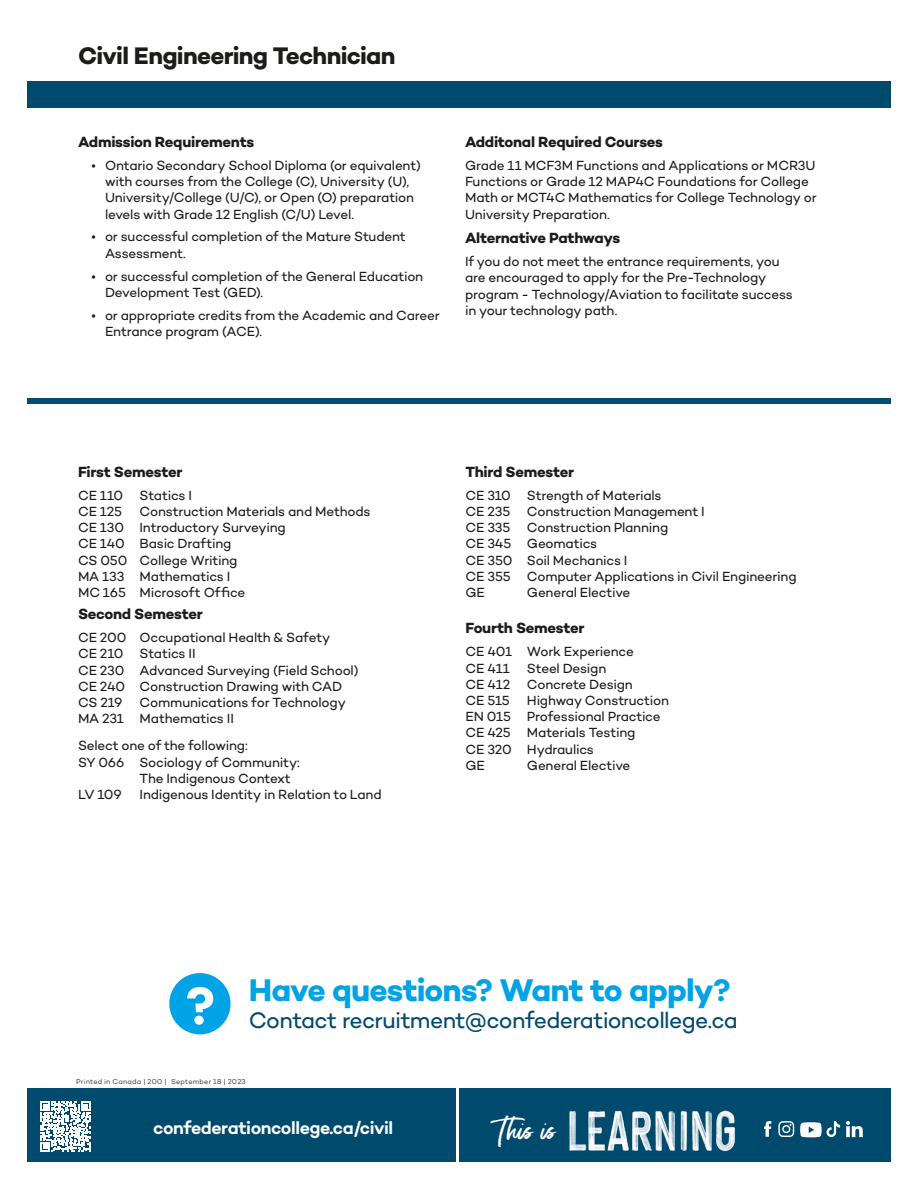
<style>
.page{position:relative;width:918px;height:1188px;background:#fff}
.page>*{position:absolute;margin:0;border:0;box-sizing:border-box;transform-origin:0 0}
.t1{font:700 31.8px "Campton";letter-spacing:-.03em;color:#00a3e6}
.t2{font:30.3px "Moonstone";color:#fff}
.t3{font:700 24.3px "Campton";letter-spacing:-.03em;color:#1c1c1a}
.t4{font:22.8px "Campton";letter-spacing:-.03em;color:#004a6e}
.t5{font:600 18px "Campton";letter-spacing:-.025em;color:#fff}
.t6{font:700 15px "Campton";letter-spacing:-.02em;color:#1c1c1a}
.t7{font:13.5px/16.2px "Campton";letter-spacing:-.015em;color:#1c1c1a}
.t8{font:300 7.2px "Campton";letter-spacing:.03em;color:#1c1c1a}
</style>
<div class="page">
<div style="left:170px;top:974px;width:59px;height:59px;background:#00a3e6;border-radius:50%"></div>
<div style="left:169px;top:973px;width:62px;height:61px;border:2px solid #00a3e6;border-radius:50%"></div>
<svg style="left:187px;top:987px;width:26px;height:38px"></svg>
<div style="left:27px;top:81px;width:864px;height:27px;background:#004a6e"></div>
<div style="left:27px;top:399px;width:864px;height:5px;background:#004e71"></div>
<div style="left:27px;top:1089px;width:864px;height:73px;background:#004a6e"></div>
<hr style="left:456px;top:1087px;width:3px;height:79px;background:#fff">
<svg style="left:41px;top:1102px;width:49px;height:49px"></svg>
<svg style="left:764px;top:1121px;width:7px;height:16px"></svg>
<svg style="left:846px;top:1121px;width:17px;height:16px"></svg>
<svg style="left:778px;top:1121px;width:16px;height:16px"></svg>
<svg style="left:800px;top:1121px;width:40px;height:16px"></svg>
<h3 class="t3" style="left:78px;top:40px;width:319px">Civil Engineering Technician</h3>
<p class="t6" style="left:78px;top:132px;width:178px">Admission Requirements</p>
<p class="t7" style="left:105px;top:157px;width:317px;text-indent:-14px">• Ontario Secondary School Diploma (or equivalent) with courses from the College (C), University (U), University/College (U/C), or Open (O) preparation levels with Grade 12 English (C/U) Level.</p>
<p class="t7" style="left:105px;top:229px;width:302px;text-indent:-14px">• or successful completion of the Mature Student<br>Assessment.</p>
<p class="t7" style="left:105px;top:268px;width:320px;text-indent:-14px">• or successful completion of the General Education<br>Development Test (GED).</p>
<p class="t7" style="left:105px;top:307px;width:336px;text-indent:-14px">• or appropriate credits from the Academic and Career<br>Entrance program (ACE).</p>
<p class="t6" style="left:465px;top:132px;width:200px">Additonal Required Courses</p>
<p class="t7" style="left:465px;top:157px;width:353px">Grade 11 MCF3M Functions and Applications or MCR3U Functions or Grade 12 MAP4C Foundations for College Math or MCT4C Mathematics for College Technology or University Preparation.</p>
<p class="t6" style="left:465px;top:229px;width:157px">Alternative Pathways</p>
<p class="t7" style="left:465px;top:253px;width:329px">If you do not meet the entrance requirements, you are encouraged to apply for the Pre-Technology program - Technology/Aviation to facilitate success in your technology path.</p>
<p class="t6" style="left:78px;top:462px;width:106px">First Semester</p>
<p class="t7" style="left:78px;top:487px;width:116px">CE 110 Statics I<br>CE 125</p>
<p class="t7" style="left:78px;top:503px;width:294px;text-indent:62px">Construction Materials and Methods<br>CE 130 Introductory Surveying<br>CE 140 Basic Drafting<br>CS 050 College Writing<br>MA 133 Mathematics I<br>MC 165 Microsoft Office</p>
<p class="t6" style="left:78px;top:605px;width:126px">Second Semester</p>
<p class="t7" style="left:78px;top:629px;width:282px">CE 200 Occupational Health &amp; Safety<br>CE 210 Statics II<br>CE 230 Advanced Surveying (Field School)<br>CE 240 Construction Drawing with CAD<br>CS 219</p>
<p class="t7" style="left:78px;top:694px;width:269px;text-indent:62px">Communications for Technology<br>MA 231 Mathematics II</p>
<p class="t7" style="left:78px;top:737px;width:171px">Select one of the following:</p>
<p class="t7" style="left:78px;top:754px;width:223px">SY 066 Sociology of Community:</p>
<p class="t7" style="left:140px;top:770px;width:153px">The Indigenous Context</p>
<p class="t7" style="left:78px;top:786px;width:45px">LV 109</p>
<p class="t7" style="left:140px;top:786px;width:244px">Indigenous Identity in Relation to Land</p>
<p class="t6" style="left:465px;top:462px;width:110px">Third Semester</p>
<p class="t7" style="left:465px;top:487px;width:333px">CE 310 Strength of Materials<br>CE 235 Construction Management I<br>CE 335 Construction Planning<br>CE 345 Geomatics<br>CE 350 Soil Mechanics I<br>CE 355 Computer Applications in Civil Engineering<br>GE</p>
<p class="t7" style="left:527px;top:584px;width:105px">General Elective</p>
<p class="t6" style="left:465px;top:619px;width:121px">Fourth Semester</p>
<p class="t7" style="left:465px;top:643px;width:170px">CE 401 Work Experience<br>CE 411</p>
<p class="t7" style="left:465px;top:660px;width:169px;text-indent:62px">Steel Design<br>CE 412 Concrete Design<br>CE 515</p>
<p class="t7" style="left:465px;top:692px;width:205px;text-indent:62px">Highway Construction<br>EN 015 Professional Practice<br>CE 425 Materials Testing<br>CE 320 Hydraulics<br>GE</p>
<p class="t7" style="left:527px;top:757px;width:105px">General Elective</p>
<h1 class="t1" style="left:249px;top:970px;width:484px">Have questions? Want to apply?</h1>
<h3 class="t4" style="left:249px;top:1006px;width:491px">Contact recruitment@confederationcollege.ca</h3>
<p class="t8" style="left:76px;top:1077px;width:171px">Printed in Canada | 200 | September 18 | 2023</p>
<h3 class="t5" style="left:153px;top:1117px;width:242px">confederationcollege.ca/civil</h3>
<h2 class="t2" style="left:499px;top:1110px;width:59px">This is</h2>
</div>
